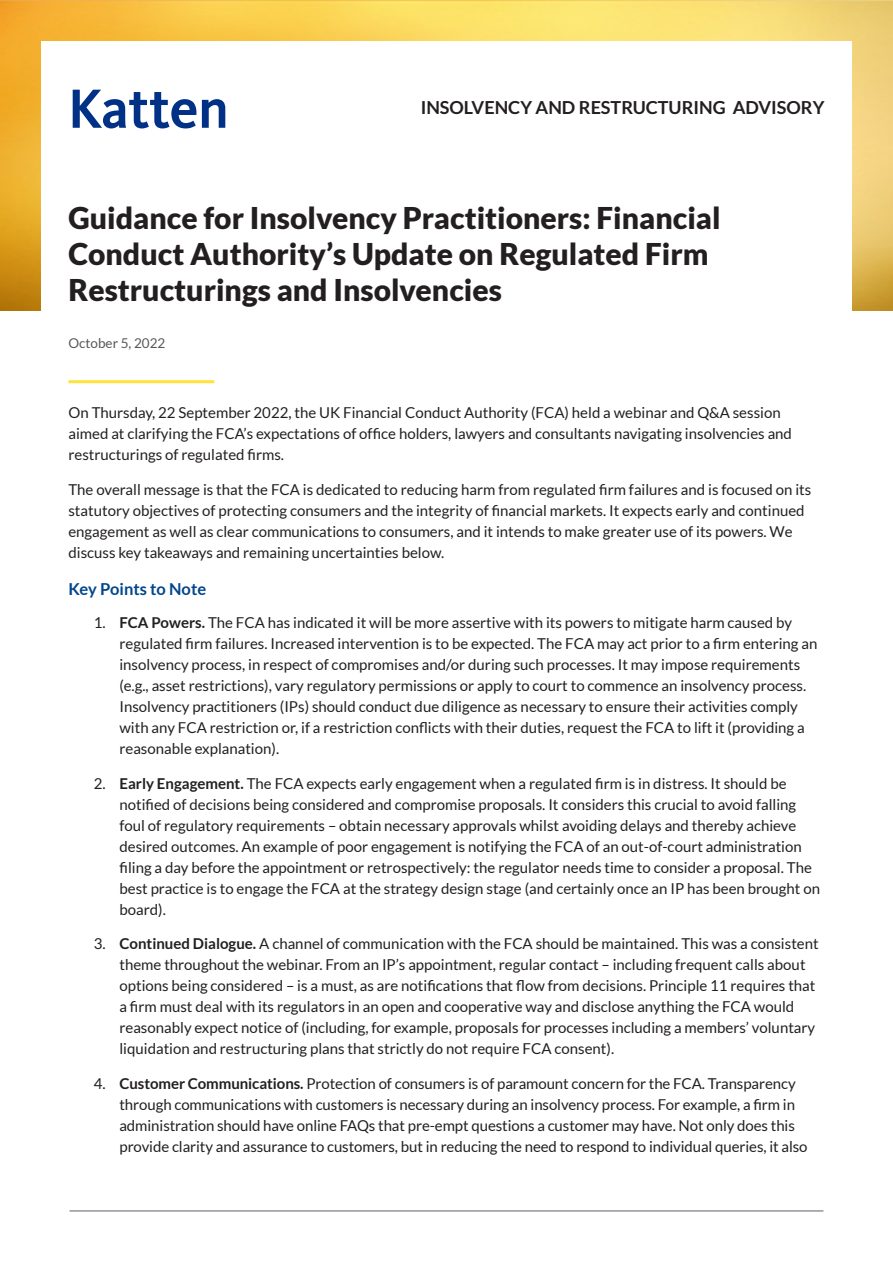
<style>
.page{position:relative;width:893px;height:1263px;background:#fff}
.page>*{position:absolute;margin:0;border:0;box-sizing:border-box;transform-origin:0 0}
.t1{font:900 30px/36px "Lato";color:#231f20}
.t2{font:700 18px "Lato";color:#231f20}
.SubHeads{font:700 16.5px "Lato";color:#01468c}
.t3{font:15px/21px "Lato";color:#231f20}
.Alpha{font:13.5px "Lato";color:#57585a}
.s1{font-weight:700}
</style>
<div class="page">
<img style="left:0;top:0;width:893px;height:311px">
<div style="left:41px;top:41px;width:810px;height:328px;background:#fff"></div>
<svg style="left:73px;top:90px;width:152px;height:38px"></svg>
<hr style="left:68px;top:380px;width:146px;height:3px;background:#ffe23a">
<hr style="left:70px;top:1210px;width:753px;height:2px;background:#91959d">
<p class="t2" style="left:421px;top:97px;width:405px">INSOLVENCY AND RESTRUCTURING ADVISORY</p>
<p class="t1" style="left:68px;top:200px;width:654px">Guidance for Insolvency Practitioners: Financial<br>Conduct Authority’s Update on Regulated Firm<br>Restructurings and Insolvencies</p>
<p class="Alpha" style="left:68px;top:335px;width:98px">October 5, 2022</p>
<p class="t3" style="left:68px;top:402px;width:725px">On Thursday, 22 September 2022, the UK Financial Conduct Authority (FCA) held a webinar and Q&amp;A session aimed at clarifying the FCA’s expectations of office holders, lawyers and consultants navigating insolvencies and restructurings of regulated firms.</p>
<p class="t3" style="left:68px;top:479px;width:744px">The overall message is that the FCA is dedicated to reducing harm from regulated firm failures and is focused on its statutory objectives of protecting consumers and the integrity of financial markets. It expects early and continued engagement as well as clear communications to consumers, and it intends to make greater use of its powers. We discuss key takeaways and remaining uncertainties below.</p>
<p class="SubHeads" style="left:68px;top:580px;width:139px">Key Points to Note</p>
<p class="t3" style="left:119px;top:612px;width:699px;text-indent:-26px">1. <span class="s1">FCA Powers.</span> The FCA has indicated it will be more assertive with its powers to mitigate harm caused by regulated firm failures. Increased intervention is to be expected. The FCA may act prior to a firm entering an insolvency process, in respect of compromises and/or during such processes. It may impose requirements (e.g., asset restrictions), vary regulatory permissions or apply to court to commence an insolvency process.<br>Insolvency practitioners (IPs) should conduct due diligence as necessary to ensure their activities comply with any FCA restriction or, if a restriction conflicts with their duties, request the FCA to lift it (providing a reasonable explanation).</p>
<p class="t3" style="left:119px;top:773px;width:702px;text-indent:-26px">2. <span class="s1">Early Engagement.</span> The FCA expects early engagement when a regulated firm is in distress. It should be notified of decisions being considered and compromise proposals. It considers this crucial to avoid falling foul of regulatory requirements – obtain necessary approvals whilst avoiding delays and thereby achieve desired outcomes. An example of poor engagement is notifying the FCA of an out-of-court administration filing a day before the appointment or retrospectively: the regulator needs time to consider a proposal. The best practice is to engage the FCA at the strategy design stage (and certainly once an IP has been brought on board).</p>
<p class="t3" style="left:119px;top:933px;width:701px;text-indent:-26px">3. <span class="s1">Continued Dialogue.</span> A channel of communication with the FCA should be maintained. This was a consistent theme throughout the webinar. From an IP’s appointment, regular contact – including frequent calls about options being considered – is a must, as are notifications that flow from decisions. Principle 11 requires that a firm must deal with its regulators in an open and cooperative way and disclose anything the FCA would reasonably expect notice of (including, for example, proposals for processes including a members’ voluntary liquidation and restructuring plans that strictly do not require FCA consent).</p>
<p class="t3" style="left:119px;top:1073px;width:690px;text-indent:-26px">4. <span class="s1">Customer Communications.</span> Protection of consumers is of paramount concern for the FCA. Transparency through communications with customers is necessary during an insolvency process. For example, a firm in administration should have online FAQs that pre-empt questions a customer may have. Not only does this provide clarity and assurance to customers, but in reducing the need to respond to individual queries, it also</p>
</div>
